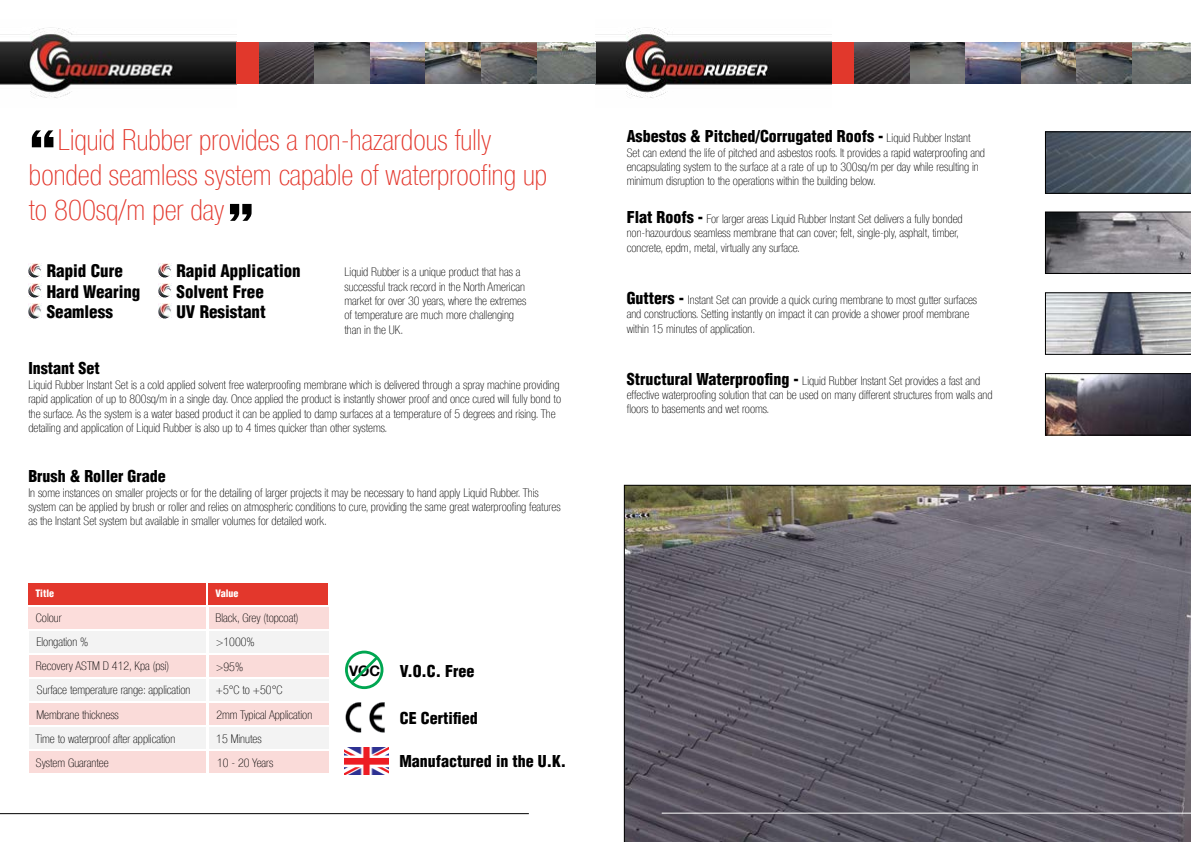
<style>
.page{position:relative;width:1191px;height:842px;background:#fff}
.page>*{position:absolute;margin:0;border:0;box-sizing:border-box;transform-origin:0 0}
.t1{font:60px "Helvetica Inserat LT Std";color:#000}
.t2{font:100 condensed 29px/34.8px "Helvetica Neue LT Com";color:#e3372c}
.t3{font:900 condensed 17px/20.4px "Helvetica LT Std";color:#000}
.t4{font:900 condensed 16px "Helvetica LT Std";color:#000}
.t5{font:100 condensed 12px/14.4px "Helvetica Neue LT Com";color:#000}
.t6{font:900 condensed 10px "Helvetica LT Std";color:#fff}
.s1{font-family:"Helvetica Neue LT Com";font-weight:700;font-stretch:normal;font-size:14.5px}
.s2{font-family:"Helvetica Neue LT Com";font-weight:100;font-size:12px}
.s3{font-family:"Helvetica LT Std";font-weight:900;font-size:16px}
</style>
<div class="page">
<img style="left:0;top:27px;width:236px;height:71px">
<img style="left:595px;top:27px;width:236px;height:71px">
<div style="left:236px;top:42px;width:23px;height:42px;background:#e1382c"></div>
<div style="left:831px;top:42px;width:23px;height:42px;background:#e1382c"></div>
<div style="left:29px;top:583px;width:177px;height:21px;background:#e3372c"></div>
<div style="left:208px;top:583px;width:58px;height:21px;background:#e3372c"></div>
<div style="left:266px;top:583px;width:61px;height:21px;background:#e3372c"></div>
<div style="left:29px;top:607px;width:177px;height:22px;background:#fcdddb"></div>
<div style="left:209px;top:607px;width:119px;height:22px;background:#fadbd9"></div>
<div style="left:29px;top:631px;width:177px;height:22px;background:#f3f3f3"></div>
<div style="left:209px;top:631px;width:119px;height:22px;background:#f3f3f3"></div>
<div style="left:29px;top:655px;width:177px;height:22px;background:#fadbd9"></div>
<div style="left:209px;top:655px;width:119px;height:22px;background:#fadbd9"></div>
<div style="left:29px;top:679px;width:177px;height:22px;background:#f3f3f3"></div>
<div style="left:209px;top:679px;width:119px;height:22px;background:#f3f3f3"></div>
<div style="left:29px;top:703px;width:177px;height:22px;background:#fadbd9"></div>
<div style="left:209px;top:703px;width:119px;height:22px;background:#fadbd9"></div>
<img style="left:259px;top:42px;width:56px;height:42px">
<svg style="left:315px;top:42px;width:55px;height:42px;background:#6a6a69"></svg>
<svg style="left:370px;top:42px;width:55px;height:42px;background:#73748b"></svg>
<img style="left:425px;top:42px;width:56px;height:42px">
<svg style="left:481px;top:42px;width:56px;height:42px;background:#686260"></svg>
<svg style="left:537px;top:42px;width:58px;height:42px;background:#7b7f7b"></svg>
<img style="left:854px;top:42px;width:56px;height:42px">
<svg style="left:910px;top:42px;width:56px;height:42px;background:#6a6a69"></svg>
<svg style="left:966px;top:42px;width:55px;height:42px;background:#73748a"></svg>
<img style="left:1021px;top:42px;width:55px;height:42px">
<svg style="left:1076px;top:42px;width:56px;height:42px;background:#686260"></svg>
<svg style="left:1132px;top:42px;width:59px;height:42px;background:#7b7f7a"></svg>
<svg style="left:1045px;top:131px;width:146px;height:63px;background:#4f5b67"></svg>
<svg style="left:1045px;top:292px;width:146px;height:63px;background:#9c9fa4"></svg>
<svg style="left:624px;top:485px;width:567px;height:357px;background:#67646c"></svg>
<img style="left:28px;top:263px;width:14px;height:15px">
<img style="left:28px;top:284px;width:14px;height:14px">
<img style="left:28px;top:304px;width:14px;height:14px">
<img style="left:158px;top:263px;width:13px;height:15px">
<img style="left:158px;top:284px;width:13px;height:14px">
<img style="left:158px;top:304px;width:13px;height:14px">
<hr style="left:0;top:813px;width:529px;height:1px;background:#000">
<hr style="left:661px;top:813px;width:530px;height:1px;background:#fff">
<svg style="left:1045px;top:373px;width:146px;height:63px;background:#504a52"></svg>
<div style="left:29px;top:727px;width:177px;height:22px;background:#f3f3f3"></div>
<div style="left:209px;top:727px;width:119px;height:22px;background:#f3f3f3"></div>
<div style="left:29px;top:751px;width:176px;height:22px;background:#fadbd9"></div>
<div style="left:209px;top:751px;width:119px;height:22px;background:#fadbd9"></div>
<img style="left:345px;top:702px;width:40px;height:31px">
<img style="left:344px;top:747px;width:44px;height:27px">
<svg style="left:345px;top:651px;width:38px;height:38px"></svg>
<div style="left:348px;top:653px;width:32px;height:33px;background:#fff;border-radius:50%"></div>
<svg style="left:351px;top:657px;width:27px;height:27px"></svg>
<svg style="left:1045px;top:211px;width:146px;height:63px;background:#817f84"></svg>
<h2 class="t2" style="left:29px;top:123px;width:520px;text-indent:29px">Liquid Rubber provides a non-hazardous fully bonded seamless system capable of waterproofing up to 800sq/m per day</h2>
<h1 class="t1" style="left:28px;top:119px;width:32px">“</h1>
<h1 class="t1" style="left:256px;top:232px;width:31px;rotate:-180deg">“</h1>
<h3 class="t3" style="left:47px;top:261px;width:95px">Rapid Cure<br>Hard Wearing<br>Seamless</h3>
<p class="t5" style="left:344px;top:265px;width:183px">Liquid Rubber is a unique product that has a successful track record in the North American market for over 30 years, where the extremes of temperature are much more challenging than in the UK.</p>
<h3 class="t4" style="left:28px;top:358px;width:73px">Instant Set</h3>
<p class="t5" style="left:28px;top:377px;width:534px">Liquid Rubber Instant Set is a cold applied solvent free waterproofing membrane which is delivered through a spray machine providing rapid application of up to 800sq/m in a single day. Once applied the product is instantly shower proof and once cured will fully bond to the surface. As the system is a water based product it can be applied to damp surfaces at a temperature of 5 degrees and rising. The detailing and application of Liquid Rubber is also up to 4 times quicker than other systems.</p>
<h3 class="t4" style="left:28px;top:466px;width:139px">Brush &amp; Roller Grade</h3>
<p class="t5" style="left:28px;top:485px;width:534px">In some instances on smaller projects or for the detailing of larger projects it may be necessary to hand apply Liquid Rubber. This system can be applied by brush or roller and relies on atmospheric conditions to cure, providing the same great waterproofing features as the Instant Set system but available in smaller volumes for detailed work.</p>
<h3 class="t3" style="left:176px;top:261px;width:126px">Rapid Application<br>Solvent Free<br>UV Resistant</h3>
<p class="t6" style="left:35px;top:587px;width:20px">Title</p>
<p class="t6" style="left:215px;top:587px;width:25px">Value</p>
<p class="t5" style="left:36px;top:611px;width:27px">Colour</p>
<p class="t5" style="left:215px;top:611px;width:85px">Black, Grey (topcoat)</p>
<p class="t5" style="left:36px;top:635px;width:53px">Elongation %</p>
<p class="t5" style="left:216px;top:635px;width:40px">&gt;1000%</p>
<p class="t5" style="left:36px;top:659px;width:135px">Recovery ASTM D 412, Kpa (psi)</p>
<p class="t5" style="left:216px;top:659px;width:28px">&gt;95%</p>
<p class="t5" style="left:37px;top:683px;width:155px">Surface temperature range: application</p>
<p class="t5" style="left:216px;top:683px;width:68px">+5°C to +50°C</p>
<p class="t5" style="left:36px;top:707px;width:84px">Membrane thickness</p>
<p class="t5" style="left:216px;top:707px;width:97px">2mm Typical Application</p>
<p class="t5" style="left:35px;top:731px;width:141px">Time to waterproof after application</p>
<p class="t5" style="left:216px;top:731px;width:47px">15 Minutes</p>
<p class="t5" style="left:36px;top:755px;width:74px">System Guarantee</p>
<p class="t5" style="left:217px;top:755px;width:58px">10 - 20 Years</p>
<h3 class="t4" style="left:349px;top:661px;width:127px"><span class="s1">VOC</span> V.O.C. Free</h3>
<h3 class="t4" style="left:400px;top:708px;width:79px">CE Certified</h3>
<h3 class="t4" style="left:399px;top:751px;width:168px">Manufactured in the U.K.</h3>
<h3 class="t4" style="left:626px;top:126px;width:345px">Asbestos &amp; Pitched/Corrugated Roofs - <span class="s2">Liquid Rubber Instant</span></h3>
<p class="t5" style="left:626px;top:145px;width:360px">Set can extend the life of pitched and asbestos roofs. It provides a rapid waterproofing and encapsulating system to the surface at a rate of up to 300sq/m per day while resulting in minimum disruption to the operations within the building below.</p>
<p class="t5" style="left:626px;top:212px;width:337px"><span class="s3">Flat Roofs -</span> For larger areas Liquid Rubber Instant Set delivers a fully bonded non-hazourdous seamless membrane that can cover; felt, single-ply, asphalt, timber, concrete, epdm, metal, virtually any surface.</p>
<p class="t5" style="left:626px;top:292px;width:352px"><span class="s3">Gutters -</span> Instant Set can provide a quick curing membrane to most gutter surfaces and constructions. Setting instantly on impact it can provide a shower proof membrane within 15 minutes of application.</p>
<p class="t5" style="left:626px;top:373px;width:367px"><span class="s3">Structural Waterproofing -</span> Liquid Rubber Instant Set provides a fast and effective waterproofing solution that can be used on many different structures from walls and floors to basements and wet rooms.</p>
</div>
